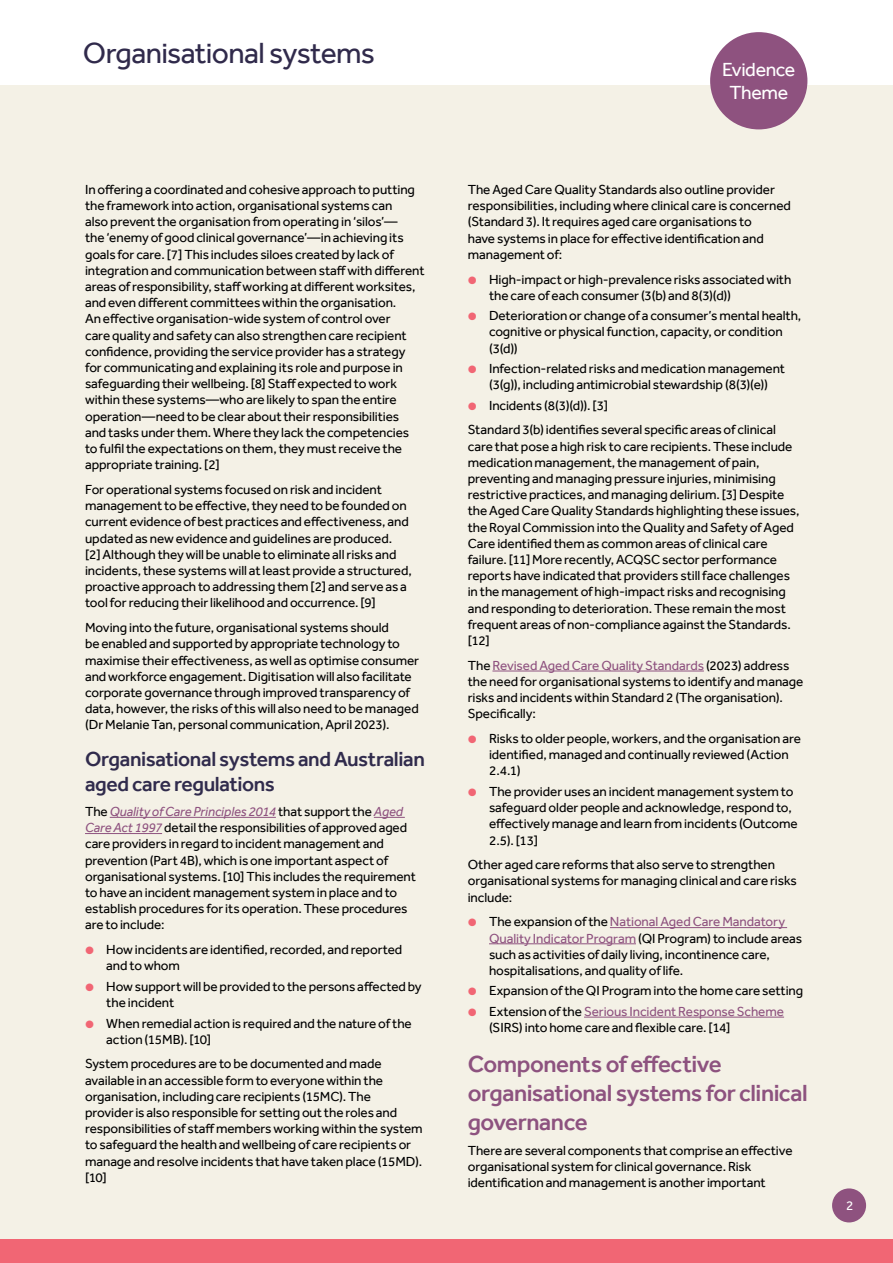
<style>
.page{position:relative;width:893px;height:1263px;background:#fff}
.page>*{position:absolute;margin:0;border:0;box-sizing:border-box;transform-origin:0 0}
.t1{font:30px "Effra";letter-spacing:-.02em;color:#302a4b}
.Sub_Heading__H2{font:500 24px/28.8px "Effra";letter-spacing:-.02em;color:#8d527f}
.Sub_Sub_Heading__H3{font:500 21px/25.2px "Effra";letter-spacing:-.02em;color:#302b4c}
.t2{font:19.5px/22.5px "Effra";letter-spacing:-.02em;color:#fff;text-align:center}
.Paragraph__P{font:13.5px/16.2px "Effra";letter-spacing:-.005em;color:#000}
.t3{font:13.5px "Effra";color:#fff}
.s1{font-style:italic;color:#8e527f}
.s2{color:#f16674}
.s3{color:#8e527f}
</style>
<div class="page">
<div style="left:0;top:85px;width:893px;height:1178px;background:#f4f1e6"></div>
<div style="left:0;top:1239px;width:893px;height:24px;background:#f16674"></div>
<div style="left:710px;top:32px;width:97px;height:97px;background:#8e527f;border-radius:50%"></div>
<div style="left:832px;top:1188px;width:34px;height:34px;background:#8e527f;border-radius:50%"></div>
<hr style="left:110px;top:817px;width:166px;height:1px;background:#8e527f">
<hr style="left:374px;top:817px;width:31px;height:1px;background:#8e527f">
<hr style="left:85px;top:833px;width:77px;height:1px;background:#8e527f">
<hr style="left:492px;top:671px;width:212px;height:1px;background:#8e527f">
<hr style="left:610px;top:927px;width:177px;height:1px;background:#8e527f">
<hr style="left:489px;top:943px;width:147px;height:1px;background:#8e527f">
<hr style="left:584px;top:1017px;width:200px;height:1px;background:#8e527f">
<h1 class="t1" style="left:83px;top:35px;width:293px">Organisational systems</h1>
<p class="Paragraph__P" style="left:85px;top:181px;width:341px">In offering a coordinated and cohesive approach to putting the framework into action, organisational systems can<br>also prevent the organisation from operating in ‘silos’—<br>the ‘enemy of good clinical governance’—in achieving its goals for care. [7] This includes siloes created by lack of integration and communication between staff with different areas of responsibility, staff working at different worksites, and even different committees within the organisation.<br>An effective organisation-wide system of control over<br>care quality and safety can also strengthen care recipient confidence, providing the service provider has a strategy for communicating and explaining its role and purpose in safeguarding their wellbeing. [8] Staff expected to work within these systems—who are likely to span the entire operation—need to be clear about their responsibilities<br>and tasks under them. Where they lack the competencies to fulfil the expectations on them, they must receive the appropriate training. [2]</p>
<p class="Paragraph__P" style="left:85px;top:481px;width:328px">For operational systems focused on risk and incident management to be effective, they need to be founded on current evidence of best practices and effectiveness, and updated as new evidence and guidelines are produced.<br>[2] Although they will be unable to eliminate all risks and incidents, these systems will at least provide a structured, proactive approach to addressing them [2] and serve as a tool for reducing their likelihood and occurrence. [9]</p>
<p class="Paragraph__P" style="left:85px;top:619px;width:336px">Moving into the future, organisational systems should<br>be enabled and supported by appropriate technology to maximise their effectiveness, as well as optimise consumer and workforce engagement. Digitisation will also facilitate corporate governance through improved transparency of data, however, the risks of this will also need to be managed (Dr Melanie Tan, personal communication, April 2023).</p>
<h3 class="Sub_Sub_Heading__H3" style="left:85px;top:746px;width:341px">Organisational systems and Australian aged care regulations</h3>
<p class="Paragraph__P" style="left:85px;top:803px;width:332px">The <span class="s1">Quality of Care Principles 2014</span> that support the <span class="s1">Aged Care Act 1997</span> detail the responsibilities of approved aged care providers in regard to incident management and prevention (Part 4B), which is one important aspect of organisational systems. [10] This includes the requirement to have an incident management system in place and to establish procedures for its operation. These procedures are to include:</p>
<p class="Paragraph__P" style="left:106px;top:941px;width:297px;text-indent:-21px"><span class="s2">●</span> How incidents are identified, recorded, and reported and to whom</p>
<p class="Paragraph__P" style="left:106px;top:978px;width:317px;text-indent:-21px"><span class="s2">●</span> How support will be provided to the persons affected by the incident</p>
<p class="Paragraph__P" style="left:106px;top:1015px;width:307px;text-indent:-21px"><span class="s2">●</span> When remedial action is required and the nature of the action (15MB). [10]</p>
<p class="Paragraph__P" style="left:85px;top:1056px;width:339px">System procedures are to be documented and made available in an accessible form to everyone within the organisation, including care recipients (15MC). The provider is also responsible for setting out the roles and responsibilities of staff members working within the system to safeguard the health and wellbeing of care recipients or manage and resolve incidents that have taken place (15MD). [10]</p>
<h3 class="t2" style="left:722px;top:58px;width:75px">Evidence<br>Theme</h3>
<p class="Paragraph__P" style="left:468px;top:181px;width:325px">The Aged Care Quality Standards also outline provider responsibilities, including where clinical care is concerned (Standard 3). It requires aged care organisations to<br>have systems in place for effective identification and management of:</p>
<p class="Paragraph__P" style="left:489px;top:271px;width:304px;text-indent:-21px"><span class="s2">●</span> High-impact or high-prevalence risks associated with the care of each consumer (3(b) and 8(3)(d))</p>
<p class="Paragraph__P" style="left:489px;top:307px;width:314px;text-indent:-21px"><span class="s2">●</span> Deterioration or change of a consumer’s mental health, cognitive or physical function, capacity, or condition (3(d))</p>
<p class="Paragraph__P" style="left:468px;top:360px;width:319px;text-align:center"><span class="s2">●</span> Infection-related risks and medication management (3(g)), including antimicrobial stewardship (8(3)(e))</p>
<p class="Paragraph__P" style="left:468px;top:397px;width:142px"><span class="s2">●</span> Incidents (8(3)(d)). [3]</p>
<p class="Paragraph__P" style="left:468px;top:422px;width:333px">Standard 3(b) identifies several specific areas of clinical care that pose a high risk to care recipients. These include medication management, the management of pain, preventing and managing pressure injuries, minimising restrictive practices, and managing delirium. [3] Despite the Aged Care Quality Standards highlighting these issues, the Royal Commission into the Quality and Safety of Aged Care identified them as common areas of clinical care failure. [11] More recently, ACQSC sector performance reports have indicated that providers still face challenges in the management of high-impact risks and recognising and responding to deterioration. These remain the most frequent areas of non-compliance against the Standards. [12]</p>
<p class="Paragraph__P" style="left:468px;top:657px;width:337px">The <span class="s3">Revised Aged Care Quality Standards</span> (2023) address the need for organisational systems to identify and manage risks and incidents within Standard 2 (The organisation).<br>Specifically:</p>
<p class="Paragraph__P" style="left:489px;top:730px;width:313px;text-indent:-21px"><span class="s2">●</span> Risks to older people, workers, and the organisation are identified, managed and continually reviewed (Action<br>2.4.1)</p>
<p class="Paragraph__P" style="left:489px;top:783px;width:310px;text-indent:-21px"><span class="s2">●</span> The provider uses an incident management system to safeguard older people and acknowledge, respond to, effectively manage and learn from incidents (Outcome 2.5). [13]</p>
<p class="Paragraph__P" style="left:468px;top:856px;width:331px">Other aged care reforms that also serve to strengthen organisational systems for managing clinical and care risks include:</p>
<p class="Paragraph__P" style="left:489px;top:913px;width:315px;text-indent:-21px"><span class="s2">●</span> The expansion of the <span class="s3">National Aged Care Mandatory Quality Indicator Program</span> (QI Program) to include areas such as activities of daily living, incontinence care, hospitalisations, and quality of life.</p>
<p class="Paragraph__P" style="left:468px;top:983px;width:337px"><span class="s2">●</span> Expansion of the QI Program into the home care setting</p>
<p class="Paragraph__P" style="left:489px;top:1003px;width:297px;text-indent:-21px"><span class="s2">●</span> Extension of the <span class="s3">Serious Incident Response Scheme </span>(SIRS) into home care and flexible care. [14]</p>
<h2 class="Sub_Heading__H2" style="left:468px;top:1050px;width:341px">Components of effective organisational systems for clinical governance</h2>
<p class="Paragraph__P" style="left:468px;top:1142px;width:326px">There are several components that comprise an effective organisational system for clinical governance. Risk identification and management is another important</p>
<p class="t3" style="left:846px;top:1197px;width:9px">2</p>
</div>
